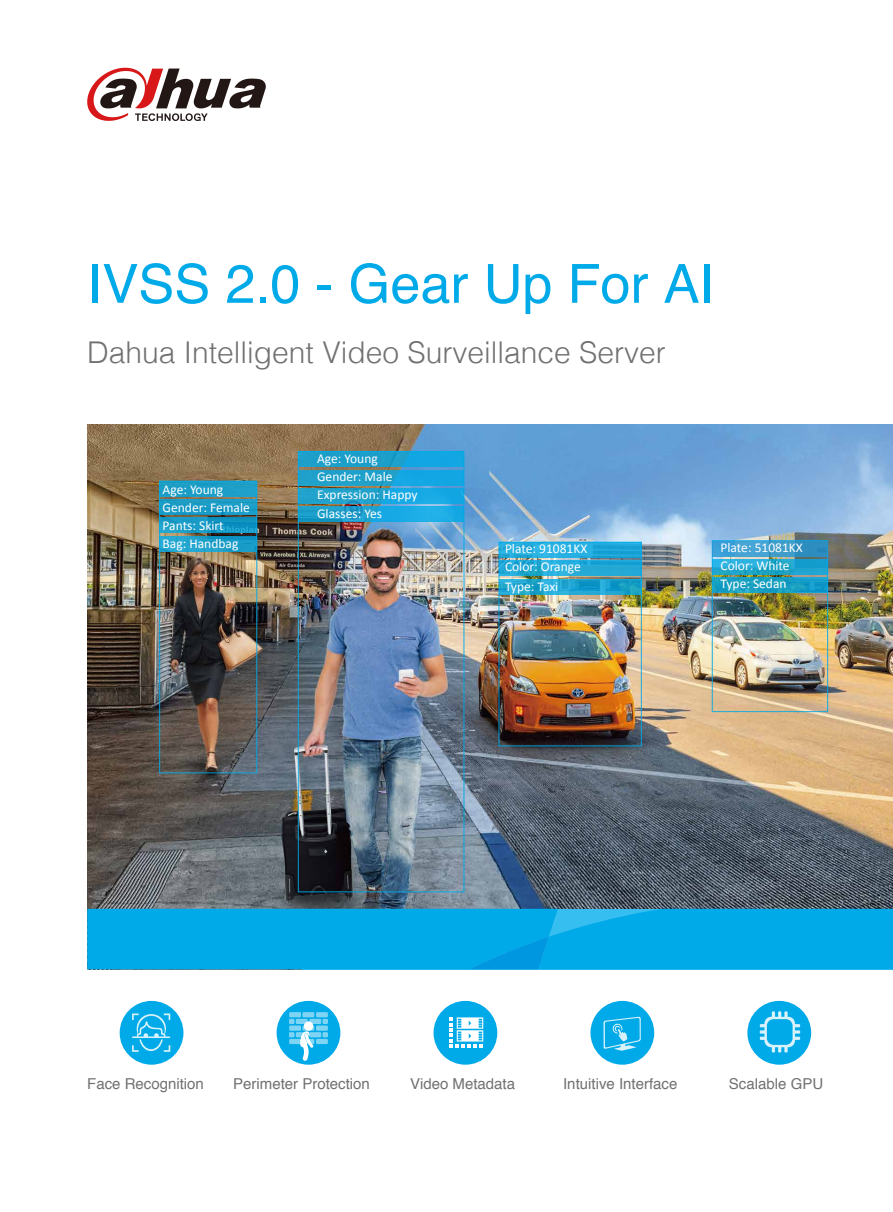
<style>
.page{position:relative;width:893px;height:1212px;background:#fff}
.page>*{position:absolute;margin:0;border:0;box-sizing:border-box;transform-origin:0 0}
.t1{font:54px "Helvetica";color:#00aae8}
.t2{font:300 30px "Helvetica";color:#727171}
.t3{font:15px "Helvetica";color:#727171}
.t4{font:13.5px/18px "Calibri";color:#fff}
</style>
<div class="page">
<img style="left:87px;top:424px;width:806px;height:485px">
<svg style="left:87px;top:68px;width:179px;height:53px"></svg>
<div style="left:712px;top:540px;width:116px;height:172px;border:1px solid #00aae8"></div>
<div style="left:498px;top:542px;width:144px;height:204px;border:1px solid #00aae8"></div>
<svg style="left:300px;top:453px;width:162px;height:14px;background:#18a1d2"></svg>
<svg style="left:300px;top:506px;width:162px;height:16px;background:#1aa4d8"></svg>
<svg style="left:300px;top:470px;width:162px;height:16px;background:#1aa3d4"></svg>
<svg style="left:300px;top:488px;width:162px;height:16px;background:#1ba4d6"></svg>
<div style="left:160px;top:481px;width:97px;height:16px;background:#1c9ec8"></div>
<svg style="left:161px;top:536px;width:94px;height:16px;background:#1c9fca"></svg>
<div style="left:160px;top:499px;width:97px;height:16px;background:#189bc6"></div>
<svg style="left:161px;top:517px;width:94px;height:16px;background:#1498c4"></svg>
<svg style="left:499px;top:542px;width:142px;height:16px;background:#21abde"></svg>
<svg style="left:499px;top:560px;width:142px;height:16px;background:#22a9d7"></svg>
<svg style="left:499px;top:579px;width:142px;height:15px;background:#1da4cf"></svg>
<svg style="left:712px;top:541px;width:116px;height:15px;background:#3a9acc"></svg>
<svg style="left:712px;top:559px;width:116px;height:16px;background:#1ea6d0"></svg>
<svg style="left:712px;top:577px;width:116px;height:16px;background:#179ec4"></svg>
<div style="left:298px;top:451px;width:166px;height:441px;border:1px solid #00aae8"></div>
<div style="left:159px;top:481px;width:98px;height:292px;border:1px solid #00aae8"></div>
<div style="left:120px;top:1001px;width:63px;height:64px;background:#00aae8;border-radius:50%"></div>
<svg style="left:132px;top:1013px;width:38px;height:39px"></svg>
<div style="left:277px;top:1001px;width:63px;height:64px;background:#00aae8;border-radius:50%"></div>
<div style="left:289px;top:1012px;width:12px;height:5px;background:#7fd4f3"></div>
<div style="left:302px;top:1012px;width:12px;height:5px;background:#7fd4f3"></div>
<div style="left:316px;top:1012px;width:12px;height:5px;background:#7fd4f3"></div>
<div style="left:289px;top:1025px;width:12px;height:6px;background:#7fd4f3"></div>
<svg style="left:302px;top:1025px;width:12px;height:6px"></svg>
<div style="left:316px;top:1025px;width:12px;height:6px;background:#7fd4f3"></div>
<div style="left:289px;top:1039px;width:12px;height:5px;background:#7fd4f3"></div>
<div style="left:316px;top:1039px;width:12px;height:5px;background:#7fd4f3"></div>
<div style="left:296px;top:1032px;width:12px;height:5px;background:#7fd4f3"></div>
<div style="left:309px;top:1032px;width:12px;height:5px;background:#7fd4f3"></div>
<div style="left:296px;top:1019px;width:12px;height:5px;background:#7fd4f3"></div>
<div style="left:309px;top:1019px;width:12px;height:5px;background:#7fd4f3"></div>
<svg style="left:289px;top:1019px;width:5px;height:5px"></svg>
<svg style="left:322px;top:1019px;width:6px;height:5px"></svg>
<svg style="left:289px;top:1032px;width:5px;height:5px"></svg>
<svg style="left:322px;top:1032px;width:6px;height:5px"></svg>
<svg style="left:300px;top:1031px;width:14px;height:30px"></svg>
<div style="left:304px;top:1021px;width:9px;height:10px;background:#fff;border-radius:50%"></div>
<div style="left:433px;top:1001px;width:64px;height:64px;background:#00aae8;border-radius:50%"></div>
<svg style="left:449px;top:1017px;width:34px;height:31px"></svg>
<div style="left:590px;top:1001px;width:64px;height:64px;background:#00aae8;border-radius:50%"></div>
<svg style="left:603px;top:1017px;width:38px;height:34px"></svg>
<div style="left:747px;top:1001px;width:64px;height:64px;background:#00aae8;border-radius:50%"></div>
<svg style="left:760px;top:1011px;width:40px;height:41px"></svg>
<div style="left:87px;top:909px;width:806px;height:60px;background:#00aae8"></div>
<h1 class="t1" style="left:87px;top:242px;width:629px">IVSS 2.0 - Gear Up For AI</h1>
<h2 class="t2" style="left:87px;top:327px;width:580px">Dahua Intelligent Video Surveillance Server</h2>
<p class="t4" style="left:163px;top:481px;width:89px">Age: Young<br>Gender: Female<br>Pants: Skirt<br>Bag: Handbag</p>
<p class="t4" style="left:317px;top:449px;width:102px">Age: Young<br>Gender: Male<br>Expression: Happy</p>
<p class="t4" style="left:317px;top:505px;width:66px">Glasses: Yes</p>
<p class="t4" style="left:505px;top:540px;width:84px">Plate: 91081KX<br>Color: Orange</p>
<p class="t4" style="left:505px;top:577px;width:55px">Type: Taxi</p>
<p class="t4" style="left:720px;top:538px;width:84px">Plate: 51081KX<br>Color: White<br>Type: Sedan</p>
<p class="t3" style="left:87px;top:1072px;width:118px">Face Recognition</p>
<p class="t3" style="left:233px;top:1072px;width:138px">Perimeter Protection</p>
<p class="t3" style="left:410px;top:1072px;width:107px">Video Metadata</p>
<p class="t3" style="left:563px;top:1072px;width:116px">Intuitive Interface</p>
<p class="t3" style="left:729px;top:1072px;width:96px">Scalable GPU</p>
</div>
